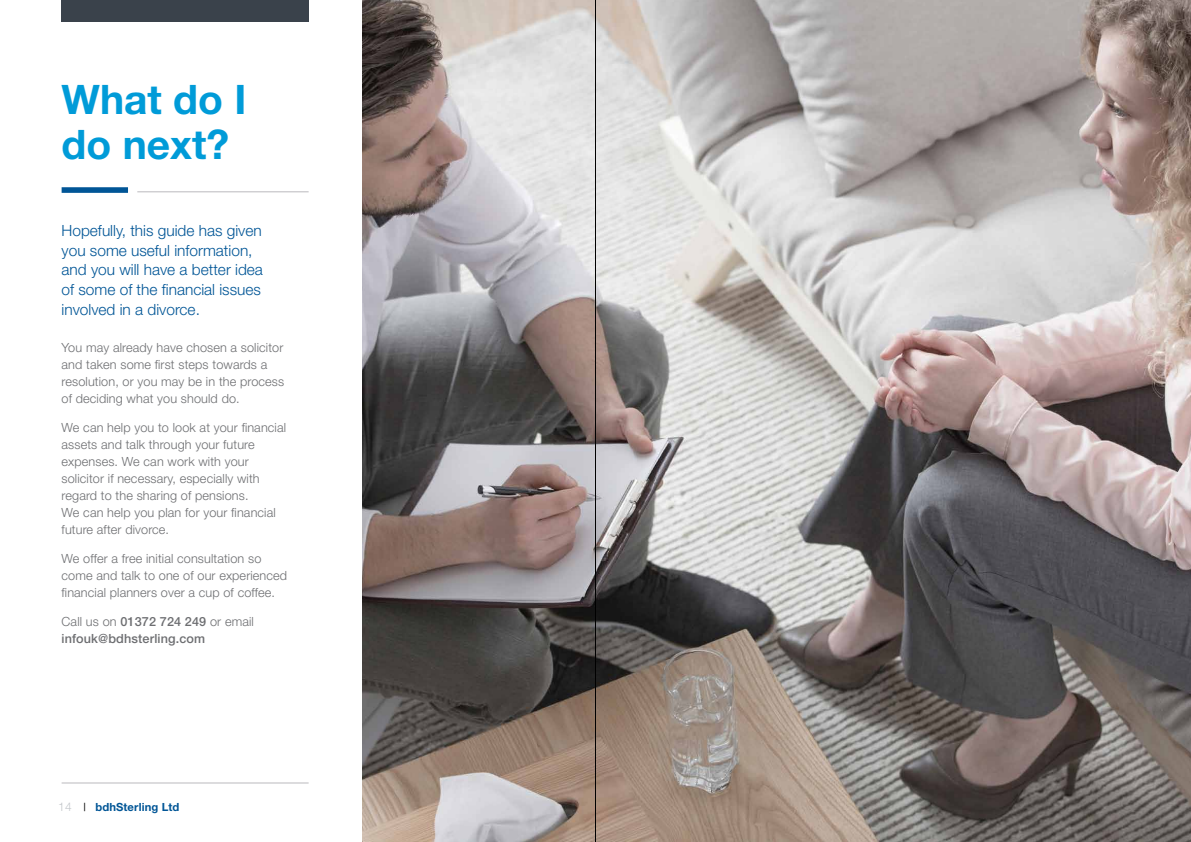
<style>
.page{position:relative;width:1191px;height:842px;background:#fff}
.page>*{position:absolute;margin:0;border:0;box-sizing:border-box;transform-origin:0 0}
.t1{font:700 40.7px/45px "Helvetica Neue";color:#009bd8}
.t2{font:300 15.5px/19.7px "Helvetica Neue";color:#005596}
.t3{font:300 12.6px/17px "Helvetica Neue";letter-spacing:.01em;color:#6d6e71}
.t4{font:500 12.6px/17px "Helvetica Neue";letter-spacing:.01em;color:#6d6e71}
.t5{font:700 11.2px "Helvetica Neue";letter-spacing:.01em;color:#005596}
.s1{font-weight:300}
.s2{font-weight:300;font-size:11.9px;color:#c3c7cb}
.s3{font-weight:400;color:#000}
</style>
<div class="page">
<div style="left:62px;top:187px;width:66px;height:6px;background:#005596"></div>
<div style="left:62px;top:0;width:247px;height:21px;background:#3a424b"></div>
<hr style="left:137px;top:191px;width:172px;height:1px;background:#bab9bd">
<hr style="left:62px;top:782px;width:247px;height:1px;background:#bab9bd">
<img style="left:362px;top:0;width:829px;height:842px">
<hr style="left:595px;top:0;width:1px;height:842px;background:#000">
<h1 class="t1" style="left:62px;top:81px;width:186px">What do I do next?</h1>
<p class="t2" style="left:62px;top:222px;width:203px">Hopefully, this guide has given you some useful information, and you will have a better idea of some of the financial issues involved in a divorce.</p>
<p class="t3" style="left:62px;top:340px;width:224px">You may already have chosen a solicitor and taken some first steps towards a resolution, or you may be in the process of deciding what you should do.</p>
<p class="t3" style="left:62px;top:420px;width:226px">We can help you to look at your financial assets and talk through your future expenses. We can work with your solicitor if necessary, especially with regard to the sharing of pensions.<br>We can help you plan for your financial future after divorce.</p>
<p class="t3" style="left:62px;top:551px;width:227px">We offer a free initial consultation so come and talk to one of our experienced financial planners over a cup of coffee.</p>
<p class="t4" style="left:62px;top:614px;width:194px"><span class="s1">Call us on</span> 01372 724 249 <span class="s1">or email </span>infouk@bdhsterling.com</p>
<p class="t5" style="left:58px;top:802px;width:123px"><span class="s2">14</span> <span class="s3">|</span> bdhSterling Ltd</p>
</div>
